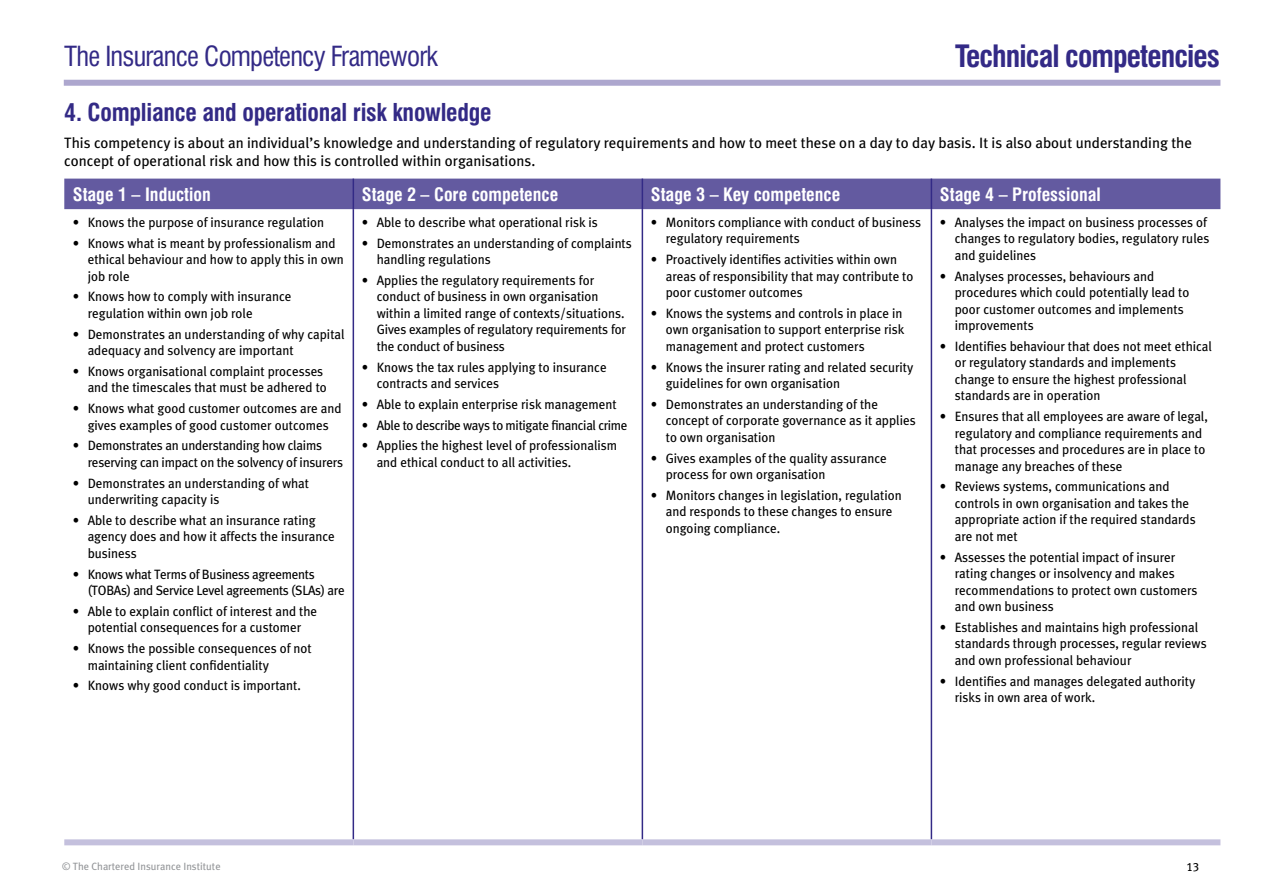
<style>
.page{position:relative;width:1263px;height:893px;background:#fff}
.page>*{position:absolute;margin:0;border:0;box-sizing:border-box;transform-origin:0 0}
.t1{font:700 condensed 30px "Swiss 721 BT";letter-spacing:-.03em;color:#332a86}
.t2{font:condensed 27px "Swiss 721 BT";letter-spacing:-.03em;color:#332a86}
.t3{font:700 condensed 24px "Swiss 721 BT";letter-spacing:-.01em;color:#332a86}
.t4{font:700 condensed 18px "Swiss 721 BT";color:#fff}
.t5{font:15px/18px "Cii Meta Plus";color:#000}
.t6{font:13.5px/16.5px "Cii Meta Plus";color:#000}
.t7{font:13.5px/16.5px "Cii Meta Plus";letter-spacing:-.025em;color:#000}
.t8{font:12px "Cii Meta Plus";color:#000}
.t9{font:10.5px "Cii Meta Plus";color:#939598}
</style>
<div class="page">
<div style="left:64px;top:80px;width:1156px;height:6px;background:#ada7ce"></div>
<div style="left:64px;top:179px;width:1156px;height:30px;background:#635aa0"></div>
<hr style="left:353px;top:179px;width:1px;height:30px;background:#332a86">
<hr style="left:642px;top:179px;width:1px;height:30px;background:#332a86">
<hr style="left:931px;top:179px;width:1px;height:30px;background:#332a86">
<hr style="left:353px;top:209px;width:1px;height:630px;background:#332a86">
<hr style="left:642px;top:209px;width:1px;height:630px;background:#332a86">
<hr style="left:931px;top:209px;width:1px;height:630px;background:#332a86">
<div style="left:64px;top:839px;width:289px;height:6px;background:#c4c0dd"></div>
<div style="left:353px;top:839px;width:289px;height:6px;background:#c4c0dd"></div>
<div style="left:642px;top:839px;width:289px;height:6px;background:#c4c0dd"></div>
<div style="left:931px;top:839px;width:289px;height:6px;background:#c4c0dd"></div>
<h2 class="t2" style="left:64px;top:40px;width:375px">The Insurance Competency Framework</h2>
<h1 class="t1" style="left:955px;top:38px;width:266px">Technical competencies</h1>
<h3 class="t3" style="left:64px;top:98px;width:429px">4. Compliance and operational risk knowledge</h3>
<p class="t5" style="left:64px;top:133px;width:1129px">This competency is about an individual’s knowledge and understanding of regulatory requirements and how to meet these on a day to day basis. It is also about understanding the concept of operational risk and how this is controlled within organisations.</p>
<h3 class="t4" style="left:73px;top:183px;width:140px">Stage 1 – Induction</h3>
<h3 class="t4" style="left:362px;top:183px;width:198px">Stage 2 – Core competence</h3>
<h3 class="t4" style="left:651px;top:183px;width:191px">Stage 3 – Key competence</h3>
<h3 class="t4" style="left:940px;top:183px;width:162px">Stage 4 – Professional</h3>
<p class="t6" style="left:73px;top:214px;width:253px">• Knows the purpose of insurance regulation</p>
<p class="t6" style="left:88px;top:235px;width:258px;text-indent:-15px">• Knows what is meant by professionalism and ethical behaviour and how to apply this in own job role</p>
<p class="t6" style="left:88px;top:288px;width:205px;text-indent:-15px">• Knows how to comply with insurance regulation within own job role</p>
<p class="t6" style="left:88px;top:326px;width:258px;text-indent:-15px">• Demonstrates an understanding of why capital adequacy and solvency are important</p>
<p class="t6" style="left:73px;top:363px;width:256px;text-align:right">• Knows organisational complaint processes and the timescales that must be adhered to</p>
<p class="t6" style="left:73px;top:400px;width:270px;text-align:center">• Knows what good customer outcomes are and gives examples of good customer outcomes</p>
<p class="t6" style="left:88px;top:437px;width:257px;text-indent:-15px">• Demonstrates an understanding how claims reserving can impact on the solvency of insurers</p>
<p class="t6" style="left:88px;top:475px;width:223px;text-indent:-15px">• Demonstrates an understanding of what underwriting capacity is</p>
<p class="t6" style="left:88px;top:512px;width:249px;text-indent:-15px">• Able to describe what an insurance rating agency does and how it affects the insurance business</p>
<p class="t7" style="left:88px;top:566px;width:258px;text-indent:-15px">• Knows what Terms of Business agreements (TOBAs) and Service Level agreements (SLAs) are</p>
<p class="t6" style="left:73px;top:603px;width:246px;text-align:center">• Able to explain conflict of interest and the potential consequences for a customer</p>
<p class="t6" style="left:88px;top:640px;width:226px;text-indent:-15px">• Knows the possible consequences of not maintaining client confidentiality</p>
<p class="t6" style="left:73px;top:677px;width:230px">• Knows why good conduct is important.</p>
<p class="t6" style="left:666px;top:214px;width:257px;text-indent:-15px">• Monitors compliance with conduct of business regulatory requirements</p>
<p class="t6" style="left:666px;top:251px;width:249px;text-indent:-15px">• Proactively identifies activities within own areas of responsibility that may contribute to poor customer outcomes</p>
<p class="t6" style="left:666px;top:305px;width:240px;text-indent:-15px">• Knows the systems and controls in place in own organisation to support enterprise risk management and protect customers</p>
<p class="t6" style="left:666px;top:358px;width:249px;text-indent:-15px">• Knows the insurer rating and related security guidelines for own organisation</p>
<p class="t6" style="left:666px;top:396px;width:251px;text-indent:-15px">• Demonstrates an understanding of the concept of corporate governance as it applies to own organisation</p>
<p class="t6" style="left:666px;top:449px;width:223px;text-indent:-15px">• Gives examples of the quality assurance process for own organisation</p>
<p class="t6" style="left:666px;top:487px;width:237px;text-indent:-15px">• Monitors changes in legislation, regulation and responds to these changes to ensure ongoing compliance.</p>
<p class="t6" style="left:362px;top:214px;width:237px">• Able to describe what operational risk is</p>
<p class="t6" style="left:377px;top:235px;width:257px;text-indent:-15px">• Demonstrates an understanding of complaints handling regulations</p>
<p class="t6" style="left:377px;top:272px;width:251px;text-indent:-15px">• Applies the regulatory requirements for conduct of business in own organisation within a limited range of contexts/situations.<br>Gives examples of regulatory requirements for the conduct of business</p>
<p class="t6" style="left:377px;top:359px;width:231px;text-indent:-15px">• Knows the tax rules applying to insurance contracts and services</p>
<p class="t6" style="left:362px;top:396px;width:256px">• Able to explain enterprise risk management</p>
<p class="t7" style="left:362px;top:417px;width:267px">• Able to describe ways to mitigate financial crime</p>
<p class="t6" style="left:377px;top:437px;width:242px;text-indent:-15px">• Applies the highest level of professionalism and ethical conduct to all activities.</p>
<p class="t6" style="left:955px;top:214px;width:256px;text-indent:-15px">• Analyses the impact on business processes of changes to regulatory bodies, regulatory rules and guidelines</p>
<p class="t6" style="left:955px;top:268px;width:236px;text-indent:-15px">• Analyses processes, behaviours and procedures which could potentially lead to poor customer outcomes and implements improvements</p>
<p class="t6" style="left:955px;top:338px;width:259px;text-indent:-15px">• Identifies behaviour that does not meet ethical or regulatory standards and implements change to ensure the highest professional standards are in operation</p>
<p class="t6" style="left:955px;top:408px;width:255px;text-indent:-15px">• Ensures that all employees are aware of legal, regulatory and compliance requirements and that processes and procedures are in place to manage any breaches of these</p>
<p class="t6" style="left:955px;top:478px;width:242px;text-indent:-15px">• Reviews systems, communications and controls in own organisation and takes the appropriate action if the required standards are not met</p>
<p class="t6" style="left:955px;top:549px;width:244px;text-indent:-15px">• Assesses the potential impact of insurer rating changes or insolvency and makes recommendations to protect own customers and own business</p>
<p class="t6" style="left:955px;top:619px;width:253px;text-indent:-15px">• Establishes and maintains high professional standards through processes, regular reviews and own professional behaviour</p>
<p class="t6" style="left:955px;top:673px;width:242px;text-indent:-15px">• Identifies and manages delegated authority risks in own area of work.</p>
<p class="t9" style="left:62px;top:860px;width:160px">© The Chartered Insurance Institute</p>
<p class="t8" style="left:1186px;top:859px;width:14px">13</p>
</div>
